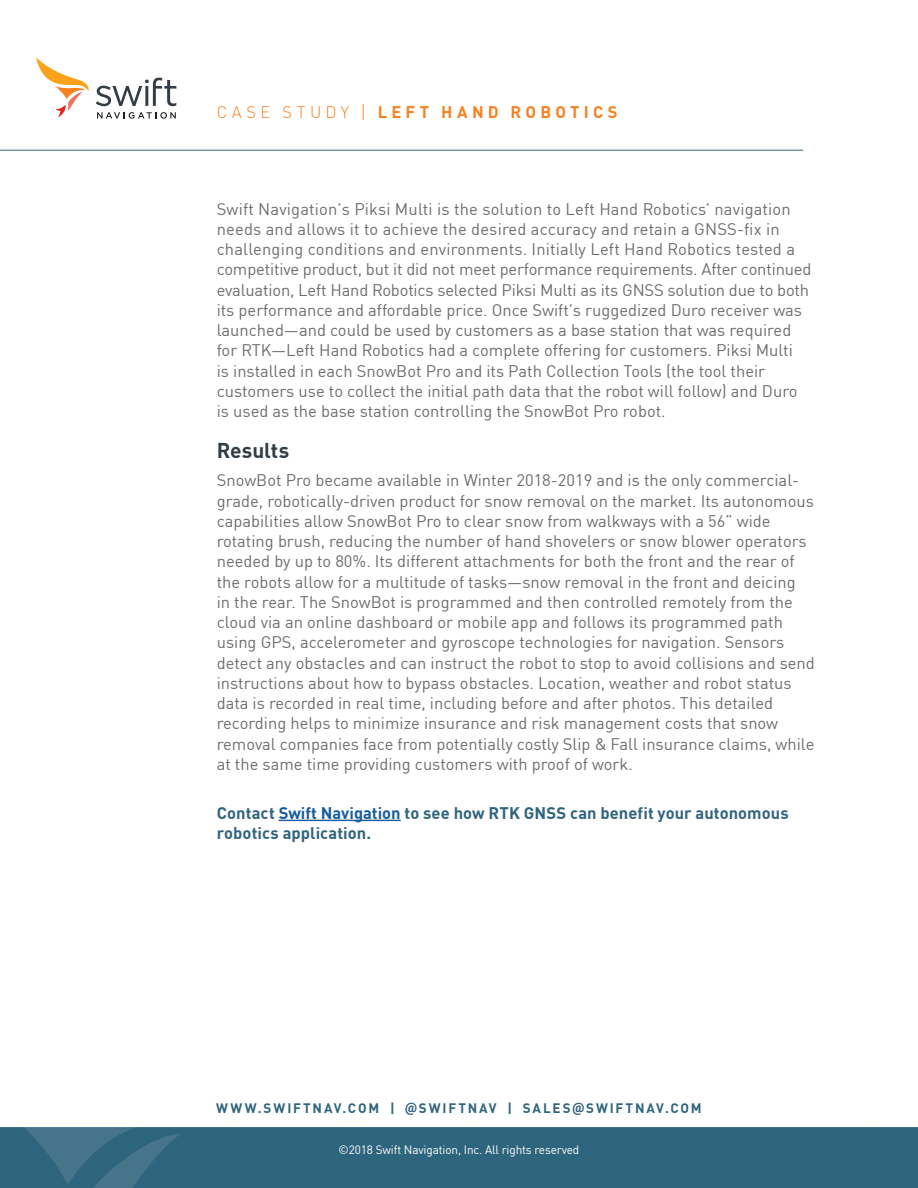
<style>
.page{position:relative;width:918px;height:1188px;background:#fff}
.page>*{position:absolute;margin:0;border:0;box-sizing:border-box;transform-origin:0 0}
.t1{font:700 21px "DINOT";color:#323d47}
.t2{font:16.5px/20.2px "DINOT";color:#6c6d70}
.t3{font:700 16.5px/20.2px "DINOT";letter-spacing:.005em;color:#30647e}
.t4{font:700 16.5px "DINOT";letter-spacing:.255em;color:#f58220}
.t5{font:700 13.5px "DINOT";letter-spacing:.15em;color:#30647e}
.t6{font:12px "DINOT";letter-spacing:-.01em;color:#fff}
.s1{font-weight:300}
.s2{font-weight:300;font-size:22.35px}
.s3{color:#175d9e}
.s4{font-family:"Roboto";font-weight:900}
</style>
<div class="page">
<img style="left:0;top:1127px;width:918px;height:61px">
<svg style="left:36px;top:58px;width:53px;height:60px"></svg>
<svg style="left:96px;top:78px;width:80px;height:28px"></svg>
<svg style="left:97px;top:112px;width:79px;height:7px"></svg>
<hr style="left:279px;top:820px;width:122px;height:1px;background:#175d9e">
<hr style="left:0;top:150px;width:803px;height:1px;background:#30647e">
<p class="t4" style="left:217px;top:100px;width:402px"><span class="s1">CASE STUDY</span> <span class="s2">I</span> LEFT HAND ROBOTICS</p>
<p class="t2" style="left:217px;top:197px;width:596px">Swift Navigation’s Piksi Multi is the solution to Left Hand Robotics’ navigation needs and allows it to achieve the desired accuracy and retain a GNSS-fix in challenging conditions and environments. Initially Left Hand Robotics tested a competitive product, but it did not meet performance requirements. After continued evaluation, Left Hand Robotics selected Piksi Multi as its GNSS solution due to both its performance and affordable price. Once Swift’s ruggedized Duro receiver was launched—and could be used by customers as a base station that was required for RTK—Left Hand Robotics had a complete offering for customers. Piksi Multi<br>is installed in each SnowBot Pro and its Path Collection Tools (the tool their customers use to collect the initial path data that the robot will follow) and Duro is used as the base station controlling the SnowBot Pro robot.</p>
<p class="t1" style="left:217px;top:434px;width:74px">Results</p>
<p class="t2" style="left:217px;top:469px;width:600px">SnowBot Pro became available in Winter 2018-2019 and is the only commercial&shy;grade, robotically-driven product for snow removal on the market. Its autonomous capabilities allow SnowBot Pro to clear snow from walkways with a 56” wide rotating brush, reducing the number of hand shovelers or snow blower operators needed by up to 80%. Its different attachments for both the front and the rear of the robots allow for a multitude of tasks—snow removal in the front and deicing<br>in the rear. The SnowBot is programmed and then controlled remotely from the cloud via an online dashboard or mobile app and follows its programmed path using GPS, accelerometer and gyroscope technologies for navigation. Sensors detect any obstacles and can instruct the robot to stop to avoid collisions and send instructions about how to bypass obstacles. Location, weather and robot status data is recorded in real time, including before and after photos. This detailed recording helps to minimize insurance and risk management costs that snow removal companies face from potentially costly Slip &amp; Fall insurance claims, while at the same time providing customers with proof of work.</p>
<p class="t3" style="left:217px;top:801px;width:573px">Contact <span class="s3">Swift Navigation</span> to see how RTK GNSS can benefit your autonomous robotics application.</p>
<p class="t5" style="left:216px;top:1098px;width:487px">WWW.SWIFTNAV.COM | <span class="s4">@</span>SWIFTNAV | SALES<span class="s4">@</span>SWIFTNAV.COM</p>
<p class="t6" style="left:339px;top:1141px;width:242px">©2018 Swift Navigation, Inc. All rights reserved</p>
</div>
